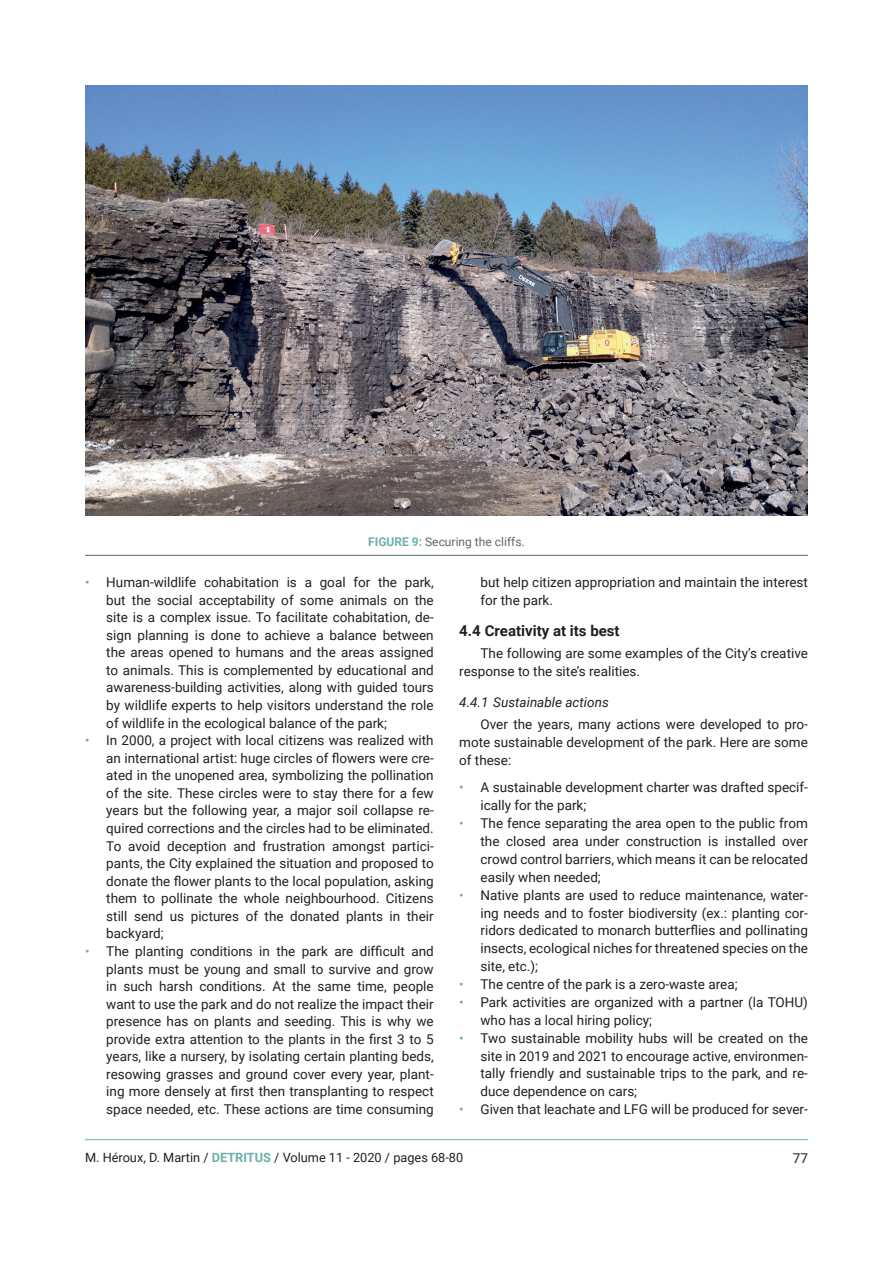
<style>
.page{position:relative;width:893px;height:1263px;background:#fff}
.page>*{position:absolute;margin:0;border:0;box-sizing:border-box;transform-origin:0 0}
.t1{font:700 15px "Roboto";color:#231f20}
.t2{font:13.5px/17.5px "Roboto";color:#231f20;text-align:justify}
.t3{font:italic 13.5px "Roboto";color:#231f20}
.t4{font:12.75px "Roboto";color:#231f20}
.t5{font:12px "Roboto";color:#5f686b}
.s1{font-weight:700;color:#6cb1a7}
.s2{color:#6cb1a7}
</style>
<div class="page">
<hr style="left:85px;top:1139px;width:723px;height:1px;background:#6cb1a7">
<img style="left:85px;top:85px;width:723px;height:431px">
<hr style="left:85px;top:555px;width:723px;height:1px;background:#5f686b">
<p class="t5" style="left:368px;top:533px;width:158px"><span class="s1">FIGURE 9:</span> Securing the cliffs.</p>
<p class="t2" style="left:106px;top:573px;width:329px;text-indent:-21px"><span class="s2">•</span> Human-wildlife cohabitation is a goal for the park, but the social acceptability of some animals on the site is a complex issue. To facilitate cohabitation, de&shy;sign planning is done to achieve a balance between the areas opened to humans and the areas assigned to animals. This is complemented by educational and awareness-building activities, along with guided tours by wildlife experts to help visitors understand the role of wildlife in the ecological balance of the park;</p>
<p class="t2" style="left:106px;top:731px;width:329px;text-indent:-21px"><span class="s2">•</span> In 2000, a project with local citizens was realized with an international artist: huge circles of flowers were cre&shy;ated in the unopened area, symbolizing the pollination of the site. These circles were to stay there for a few years but the following year, a major soil collapse re&shy;quired corrections and the circles had to be eliminated.<br>To avoid deception and frustration amongst partici&shy;pants, the City explained the situation and proposed to donate the flower plants to the local population, asking them to pollinate the whole neighbourhood. Citizens still send us pictures of the donated plants in their backyard;</p>
<p class="t2" style="left:106px;top:942px;width:329px;text-indent:-21px"><span class="s2">•</span> The planting conditions in the park are difficult and plants must be young and small to survive and grow in such harsh conditions. At the same time, people want to use the park and do not realize the impact their presence has on plants and seeding. This is why we provide extra attention to the plants in the first 3 to 5 years, like a nursery, by isolating certain planting beds, resowing grasses and ground cover every year, plant&shy;ing more densely at first then transplanting to respect space needed, etc. These actions are time consuming</p>
<p class="t2" style="left:480px;top:573px;width:329px">but help citizen appropriation and maintain the interest for the park.</p>
<p class="t1" style="left:459px;top:620px;width:162px">4.4 Creativity at its best</p>
<p class="t2" style="left:459px;top:644px;width:350px;text-indent:21px">The following are some examples of the City’s creative response to the site’s realities.</p>
<p class="t3" style="left:459px;top:693px;width:151px">4.4.1 Sustainable actions</p>
<p class="t2" style="left:459px;top:715px;width:350px;text-indent:21px">Over the years, many actions were developed to pro&shy;mote sustainable development of the park. Here are some of these:</p>
<p class="t2" style="left:480px;top:778px;width:329px;text-indent:-21px"><span class="s2">•</span> A sustainable development charter was drafted specif&shy;ically for the park;</p>
<p class="t2" style="left:480px;top:814px;width:329px;text-indent:-21px"><span class="s2">•</span> The fence separating the area open to the public from the closed area under construction is installed over crowd control barriers, which means it can be relocated easily when needed;</p>
<p class="t2" style="left:480px;top:885px;width:329px;text-indent:-21px"><span class="s2">•</span> Native plants are used to reduce maintenance, water&shy;ing needs and to foster biodiversity (ex.: planting cor&shy;ridors dedicated to monarch butterflies and pollinating insects, ecological niches for threatened species on the site, etc.);</p>
<p class="t2" style="left:459px;top:975px;width:280px"><span class="s2">•</span> The centre of the park is a zero-waste area;</p>
<p class="t2" style="left:480px;top:993px;width:329px;text-indent:-21px"><span class="s2">•</span> Park activities are organized with a partner (la TOHU) who has a local hiring policy;</p>
<p class="t2" style="left:480px;top:1028px;width:329px;text-indent:-21px"><span class="s2">•</span> Two sustainable mobility hubs will be created on the site in 2019 and 2021 to encourage active, environmen&shy;tally friendly and sustainable trips to the park, and re&shy;duce dependence on cars;</p>
<p class="t2" style="left:459px;top:1100px;width:350px"><span class="s2">•</span> Given that leachate and LFG will be produced for sever-</p>
<p class="t4" style="left:85px;top:1148px;width:380px">M. Héroux, D. Martin / <span class="s1">DETRITUS</span> / Volume 11 - 2020 / pages 68-80</p>
<p class="t2" style="left:793px;top:1148px;width:17px">77</p>
</div>
